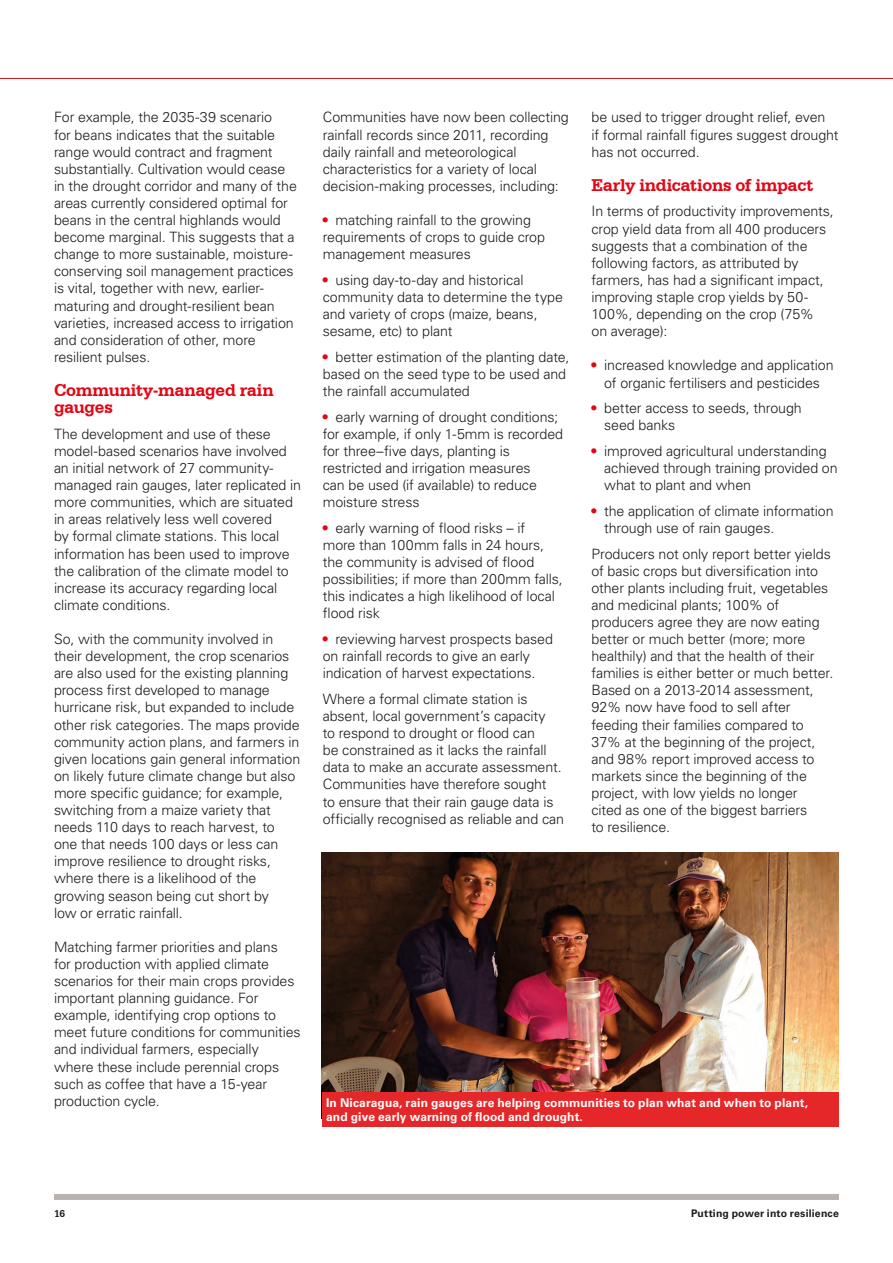
<style>
.page{position:relative;width:893px;height:1263px;background:#fff}
.page>*{position:absolute;margin:0;border:0;box-sizing:border-box;transform-origin:0 0}
.t1{font:700 18px/17.1px "Serifa BT";letter-spacing:-.005em;color:#e30614}
.t2{font:300 14.25px/17.1px "Univers CA";letter-spacing:-.01em;color:#1d1d1b}
.t3{font:700 12px/13.8px "Univers CA";letter-spacing:.01em;color:#fff}
.t4{font:700 10.5px "Univers CA";letter-spacing:.015em;color:#1d1d1b}
.t5{font:700 10.5px "Serifa BT";color:#1d1d1b}
.s1{font-weight:700;color:#e30614}
</style>
<div class="page">
<div style="left:54px;top:1194px;width:785px;height:6px;background:#b9b3b0"></div>
<hr style="left:0;top:78px;width:893px;height:1px;background:#cd171a">
<img style="left:322px;top:853px;width:516px;height:240px">
<div style="left:322px;top:1093px;width:516px;height:34px;background:#e52729"></div>
<p class="t2" style="left:54px;top:109px;width:244px">For example, the 2035-39 scenario<br>for beans indicates that the suitable range would contract and fragment substantially. Cultivation would cease in the drought corridor and many of the areas currently considered optimal for beans in the central highlands would become marginal. This suggests that a change to more sustainable, moisture&shy;conserving soil management practices is vital, together with new, earlier&shy;maturing and drought-resilient bean varieties, increased access to irrigation and consideration of other, more resilient pulses.</p>
<p class="t1" style="left:54px;top:381px;width:221px">Community-managed rain gauges</p>
<p class="t2" style="left:54px;top:425px;width:249px">The development and use of these model-based scenarios have involved an initial network of 27 community&shy;managed rain gauges, later replicated in more communities, which are situated in areas relatively less well covered<br>by formal climate stations. This local information has been used to improve the calibration of the climate model to increase its accuracy regarding local climate conditions.</p>
<p class="t2" style="left:54px;top:630px;width:248px">So, with the community involved in their development, the crop scenarios are also used for the existing planning process first developed to manage hurricane risk, but expanded to include other risk categories. The maps provide community action plans, and farmers in given locations gain general information on likely future climate change but also more specific guidance; for example, switching from a maize variety that needs 110 days to reach harvest, to one that needs 100 days or less can improve resilience to drought risks, where there is a likelihood of the growing season being cut short by<br>low or erratic rainfall.</p>
<p class="t2" style="left:54px;top:938px;width:248px">Matching farmer priorities and plans<br>for production with applied climate scenarios for their main crops provides important planning guidance. For example, identifying crop options to meet future conditions for communities and individual farmers, especially where these include perennial crops such as coffee that have a 15-year production cycle.</p>
<p class="t2" style="left:323px;top:109px;width:247px">Communities have now been collecting rainfall records since 2011, recording daily rainfall and meteorological characteristics for a variety of local decision-making processes, including:</p>
<p class="t2" style="left:323px;top:211px;width:224px"><span class="s1">•</span> matching rainfall to the growing requirements of crops to guide crop management measures</p>
<p class="t2" style="left:323px;top:271px;width:242px"><span class="s1">•</span> using day-to-day and historical community data to determine the type and variety of crops (maize, beans, sesame, etc) to plant</p>
<p class="t2" style="left:323px;top:348px;width:248px"><span class="s1">•</span> better estimation of the planting date, based on the seed type to be used and the rainfall accumulated</p>
<p class="t2" style="left:323px;top:408px;width:242px"><span class="s1">•</span> early warning of drought conditions; for example, if only 1-5mm is recorded for three–five days, planting is restricted and irrigation measures<br>can be used (if available) to reduce moisture stress</p>
<p class="t2" style="left:323px;top:519px;width:242px"><span class="s1">•</span> early warning of flood risks – if<br>more than 100mm falls in 24 hours, the community is advised of flood possibilities; if more than 200mm falls, this indicates a high likelihood of local flood risk</p>
<p class="t2" style="left:323px;top:630px;width:232px"><span class="s1">•</span> reviewing harvest prospects based on rainfall records to give an early indication of harvest expectations.</p>
<p class="t2" style="left:323px;top:690px;width:243px">Where a formal climate station is absent, local government’s capacity<br>to respond to drought or flood can<br>be constrained as it lacks the rainfall data to make an accurate assessment.<br>Communities have therefore sought<br>to ensure that their rain gauge data is officially recognised as reliable and can</p>
<p class="t2" style="left:591px;top:109px;width:249px">be used to trigger drought relief, even<br>if formal rainfall figures suggest drought has not occurred.</p>
<p class="t1" style="left:591px;top:176px;width:223px">Early indications of impact</p>
<p class="t2" style="left:591px;top:203px;width:244px">In terms of productivity improvements, crop yield data from all 400 producers suggests that a combination of the following factors, as attributed by farmers, has had a significant impact, improving staple crop yields by 50- 100%, depending on the crop (75%<br>on average):</p>
<p class="t2" style="left:591px;top:357px;width:244px;text-align:center"><span class="s1">•</span> increased knowledge and application of organic fertilisers and pesticides</p>
<p class="t2" style="left:604px;top:400px;width:199px;text-indent:-13px"><span class="s1">•</span> better access to seeds, through seed banks</p>
<p class="t2" style="left:604px;top:442px;width:235px;text-indent:-13px"><span class="s1">•</span> improved agricultural understanding achieved through training provided on what to plant and when</p>
<p class="t2" style="left:604px;top:502px;width:231px;text-indent:-13px"><span class="s1">•</span> the application of climate information through use of rain gauges.</p>
<p class="t2" style="left:591px;top:545px;width:243px">Producers not only report better yields of basic crops but diversification into other plants including fruit, vegetables and medicinal plants; 100% of producers agree they are now eating better or much better (more; more healthily) and that the health of their families is either better or much better.<br>Based on a 2013-2014 assessment, 92% now have food to sell after feeding their families compared to 37% at the beginning of the project, and 98% report improved access to markets since the beginning of the project, with low yields no longer<br>cited as one of the biggest barriers<br>to resilience.</p>
<p class="t3" style="left:326px;top:1096px;width:483px">In Nicaragua, rain gauges are helping communities to plan what and when to plant, and give early warning of flood and drought.</p>
<p class="t5" style="left:54px;top:1207px;width:13px">16</p>
<p class="t4" style="left:691px;top:1207px;width:149px">Putting power into resilience</p>
</div>
